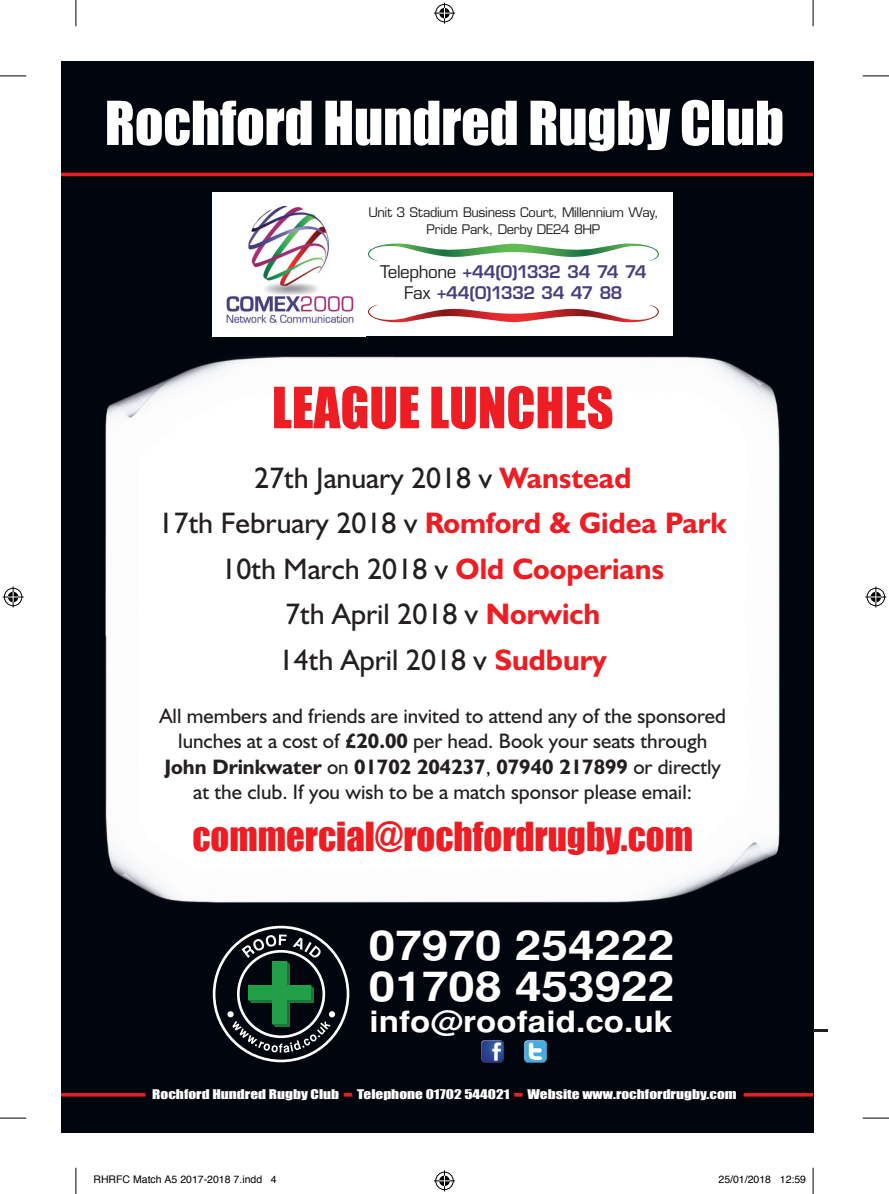
<style>
.page{position:relative;width:889px;height:1194px;background:#fff}
.page>*{position:absolute;margin:0;border:0;box-sizing:border-box;transform-origin:0 0}
.t1{font:56px "Impact";letter-spacing:-.005em;color:#fff}
.t2{font:52.5px "Impact";color:#ee1d23}
.t3{font:700 41.3px/56.2px "Helvetica";color:#fff;scale:1.16 1}
.t4{font:700 38.5px "Helvetica";color:#fff}
.t5{font:36.75px "Impact";color:#ee1d23}
.t6{font:29.75px/45.5px "Humanist 521 BT";color:#231f20;text-align:center}
.t7{font:700 27.47px "Helvetica";color:#fff}
.t8{font:700 25.9px/35.4px "Helvetica";color:#fff}
.t9{font:21px/25.2px "Humanist 521 BT";color:#231f20;text-align:center}
.t10{font:700 18.38px "Helvetica";color:#fff}
.t11{font:600 16.97px/20.7px "Eurostile";letter-spacing:-.045em;color:#473e81;text-align:center}
.t12{font:12.95px/16.6px "Eurostile";letter-spacing:-.025em;color:#231f20;text-align:center}
.t13{font:12.25px "Impact";color:#fff;scale:1.25 1}
.t14{font:10.5px "Helvetica";color:#000}
.s1{font-weight:400;color:#231f20}
.s2{font-weight:700;color:#ee1d23}
.s3{font-weight:700}
.s4{font-size:25.72px;color:#ee1d23}
</style>
<div class="page">
<div style="left:61px;top:61px;width:752px;height:1071px;background:#01060e"></div>
<hr style="left:61px;top:1093px;width:84px;height:3px;background:#ee1d23">
<hr style="left:743px;top:1093px;width:70px;height:3px;background:#ee1d23">
<hr style="left:61px;top:173px;width:752px;height:3px;background:#ee1d23">
<svg style="left:813px;top:1029px;width:14px;height:2px"></svg>
<div style="left:106px;top:356px;width:673px;height:546px;background:#fff"></div>
<svg style="left:213px;top:925px;width:136px;height:137px"></svg>
<img style="left:481px;top:1040px;width:22px;height:22px">
<img style="left:524px;top:1040px;width:22px;height:22px">
<div style="left:212px;top:192px;width:461px;height:144px;background:#fff"></div>
<img style="left:226px;top:205px;width:128px;height:118px">
<svg style="left:368px;top:243px;width:291px;height:18px"></svg>
<svg style="left:368px;top:305px;width:291px;height:17px"></svg>
<svg style="left:0;top:76px;width:26px;height:1px"></svg>
<svg style="left:862px;top:76px;width:26px;height:1px"></svg>
<svg style="left:0;top:1117px;width:26px;height:1px"></svg>
<svg style="left:862px;top:1117px;width:26px;height:1px"></svg>
<svg style="left:76px;top:0;width:1px;height:26px"></svg>
<svg style="left:76px;top:1167px;width:1px;height:26px"></svg>
<svg style="left:812px;top:0;width:1px;height:26px"></svg>
<svg style="left:812px;top:1167px;width:1px;height:26px"></svg>
<svg style="left:434px;top:3px;width:21px;height:21px"></svg>
<svg style="left:434px;top:1170px;width:21px;height:21px"></svg>
<svg style="left:3px;top:586px;width:21px;height:21px"></svg>
<svg style="left:865px;top:586px;width:21px;height:21px"></svg>
<h1 class="t1" style="left:105px;top:88px;width:680px">Rochford Hundred Rugby Club</h1>
<p class="t12" style="left:368px;top:204px;width:291px">Unit 3 Stadium Business Court, Millennium Way,<br>Pride Park, Derby DE24 8HP</p>
<p class="t11" style="left:380px;top:261px;width:268px"><span class="s1">Telephone</span> +44(0)1332 34 74 74<br><span class="s1">Fax</span> +44(0)1332 34 47 88</p>
<h2 class="t2" style="left:272px;top:375px;width:46px">LEAGUE</h2>
<h2 class="t2" style="left:429px;top:375px;width:186px">LUNCHES</h2>
<h3 class="t6" style="left:159px;top:454px;width:569px">27th January 2018 v <span class="s2">Wanstead<br></span>17th February 2018 v <span class="s2">Romford &amp; Gidea Park<br></span>10th March 2018 v <span class="s2">Old Cooperians<br></span>7th April 2018 v <span class="s2">Norwich<br></span>14th April 2018 v <span class="s2">Sudbury</span></h3>
<p class="t9" style="left:159px;top:703px;width:568px">All members and friends are invited to attend any of the sponsored lunches at a cost of <span class="s3">£20.00</span> per head. Book your seats through <span class="s3">John Drinkwater</span> on <span class="s3">01702 204237</span>, <span class="s3">07940 217899</span> or directly at the club. If you wish to be a match sponsor please email:</p>
<h3 class="t5" style="left:192px;top:814px;width:502px">commercial@rochfordrugby.com</h3>
<h3 class="t3" style="left:366px;top:902px;width:267px">07970 254222<br>01708 453922</h3>
<h3 class="t3" style="left:369px;top:917px;width:267px">07970 254222<br>01708 453922</h3>
<p class="t8" style="left:357px;top:931px;width:168px">07970 254222<br>01708 453922</p>
<p class="t10" style="left:359px;top:1006px;width:165px">info@roofaid.co.uk</p>
<h3 class="t4" style="left:399px;top:941px;width:248px">01708 453922</h3>
<h3 class="t7" style="left:399px;top:997px;width:246px">info@roofaid.co.uk</h3>
<p class="t13" style="left:152px;top:1086px;width:469px">Rochford Hundred Rugby Club <span class="s4">-</span> Telephone 01702 544021 <span class="s4">-</span> Website www.rochfordrugby.com</p>
<p class="t14" style="left:93px;top:1171px;width:185px">RHRFC Match A5 2017-2018 7.indd 4</p>
<p class="t14" style="left:718px;top:1171px;width:89px">25/01/2018 12:59</p>
</div>
